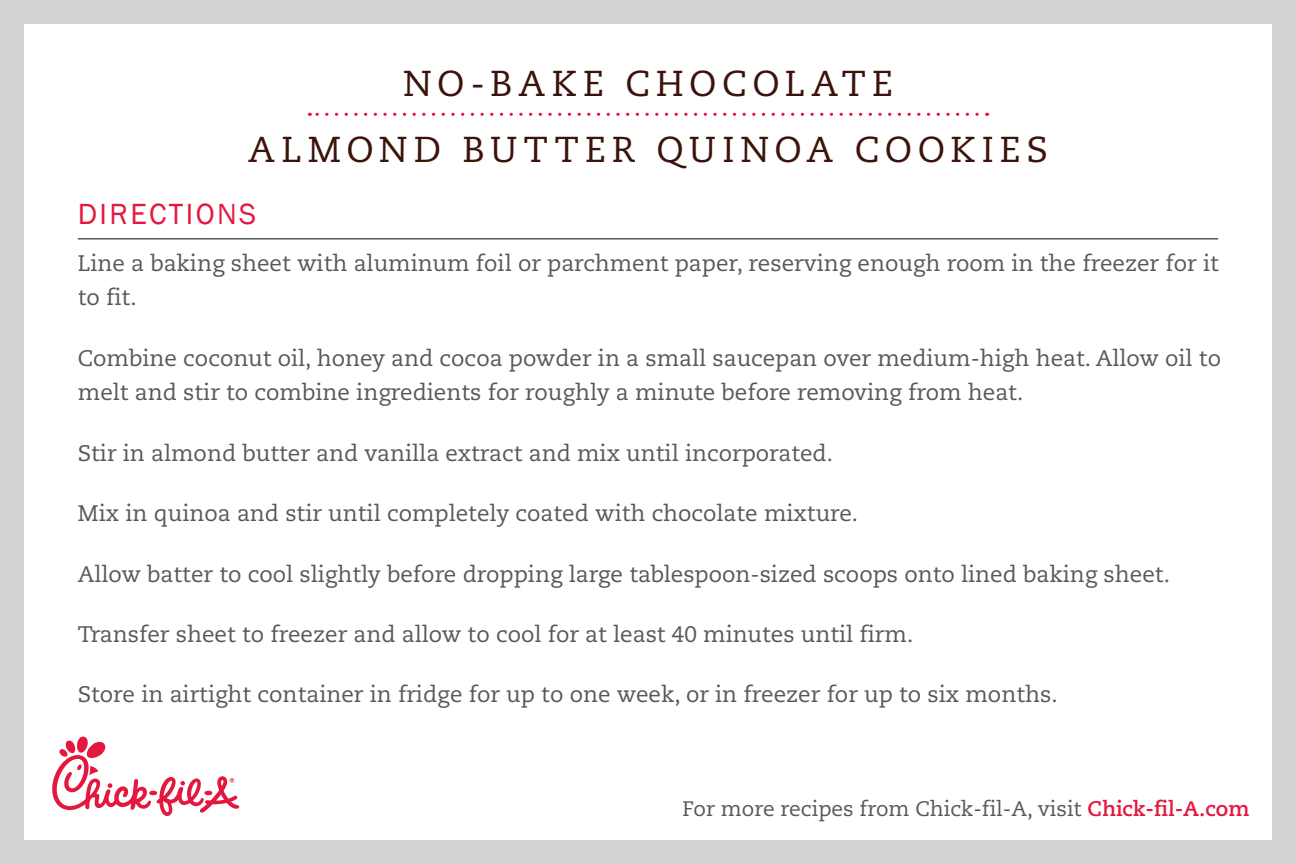
<style>
.page{position:relative;width:1296px;height:864px;background:#fff}
.page>*{position:absolute;margin:0;border:0;box-sizing:border-box;transform-origin:0 0}
.t1{font:36px/66px "Caecilia LT Std";letter-spacing:.16em;color:#3b130a;text-align:center}
.t2{font:30px "Franklin Gothic";letter-spacing:.08em;color:#e4183e}
.t3{font:22.5px/34.5px "Caecilia LT Std";color:#57585a}
.t4{font:21px "Caecilia LT Std";color:#57585a}
.s1{font-weight:700;color:#e4183e}
</style>
<div class="page">
<div style="left:0;top:0;width:1296px;height:864px;border:24px solid #d1d2d4"></div>
<svg style="left:52px;top:736px;width:188px;height:80px"></svg>
<hr style="left:78px;top:238px;width:1140px;height:2px;background:#57585a">
<svg style="left:309px;top:113px;width:668px;height:3px"></svg>
<h1 class="t1" style="left:248px;top:51px;width:801px">NO-BAKE CHOCOLATE<br>ALMOND BUTTER QUINOA COOKIES</h1>
<h2 class="t2" style="left:78px;top:195px;width:180px">DIRECTIONS</h2>
<p class="t3" style="left:78px;top:246px;width:1142px">Line a baking sheet with aluminum foil or parchment paper, reserving enough room in the freezer for it to fit.</p>
<p class="t3" style="left:78px;top:341px;width:1145px">Combine coconut oil, honey and cocoa powder in a small saucepan over medium-high heat. Allow oil to melt and stir to combine ingredients for roughly a minute before removing from heat.</p>
<p class="t3" style="left:78px;top:436px;width:757px">Stir in almond butter and vanilla extract and mix until incorporated.</p>
<p class="t3" style="left:78px;top:497px;width:782px">Mix in quinoa and stir until completely coated with chocolate mixture.</p>
<p class="t3" style="left:78px;top:557px;width:1094px">Allow batter to cool slightly before dropping large tablespoon-sized scoops onto lined baking sheet.</p>
<p class="t3" style="left:78px;top:617px;width:837px">Transfer sheet to freezer and allow to cool for at least 40 minutes until firm.</p>
<p class="t3" style="left:78px;top:678px;width:981px">Store in airtight container in fridge for up to one week, or in freezer for up to six months.</p>
<p class="t4" style="left:683px;top:797px;width:568px">For more recipes from Chick-fil-A, visit <span class="s1">Chick-fil-A.com</span></p>
</div>
